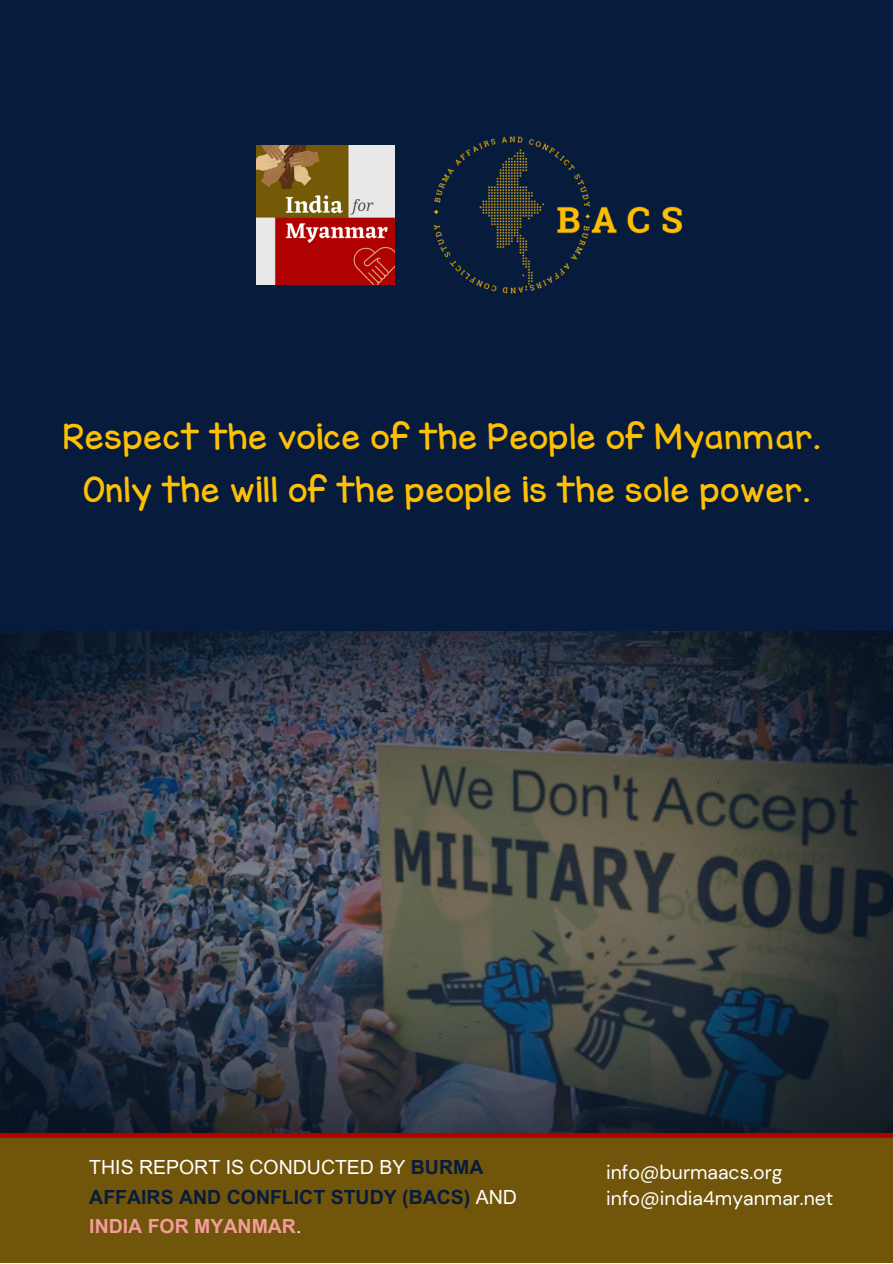
<style>
.page{position:relative;width:893px;height:1264px;background:#fff}
.page>*{position:absolute;margin:0;border:0;box-sizing:border-box;transform-origin:0 0}
.t1{font:38.1px "Z01 Umoe 002";color:#fec003}
.t2{font:700 19.5px/29.2px "Arial MT Pro";color:#071c3d}
.t3{font:19.5px "DM Sans";color:#fff}
.t4{font:700 19.5px "Arial MT Pro";color:#f49b9b}
.s1{font-weight:400;color:#fff}
</style>
<div class="page">
<div style="left:0;top:0;width:892px;height:1262px;background:#071c3d"></div>
<img style="left:433px;top:136px;width:249px;height:158px">
<img style="left:256px;top:146px;width:138px;height:138px">
<img style="left:0;top:631px;width:892px;height:502px">
<div style="left:0;top:1133px;width:892px;height:129px;background:#71550a"></div>
<p class="t1" style="left:63px;top:410px;width:758px">Respect the voice of the People of Myanmar.</p>
<p class="t1" style="left:83px;top:463px;width:728px">Only the will of the people is the sole power.</p>
<p class="t2" style="left:89px;top:1155px;width:429px"><span class="s1">THIS REPORT IS CONDUCTED BY</span> BURMA<br>AFFAIRS AND CONFLICT STUDY (BACS) <span class="s1">AND</span></p>
<p class="t4" style="left:89px;top:1218px;width:214px">INDIA FOR MYANMAR<span class="s1">.</span></p>
<p class="t3" style="left:606px;top:1159px;width:178px">info@burmaacs.org</p>
<p class="t3" style="left:606px;top:1185px;width:229px">info@india4myanmar.net</p>
</div>
